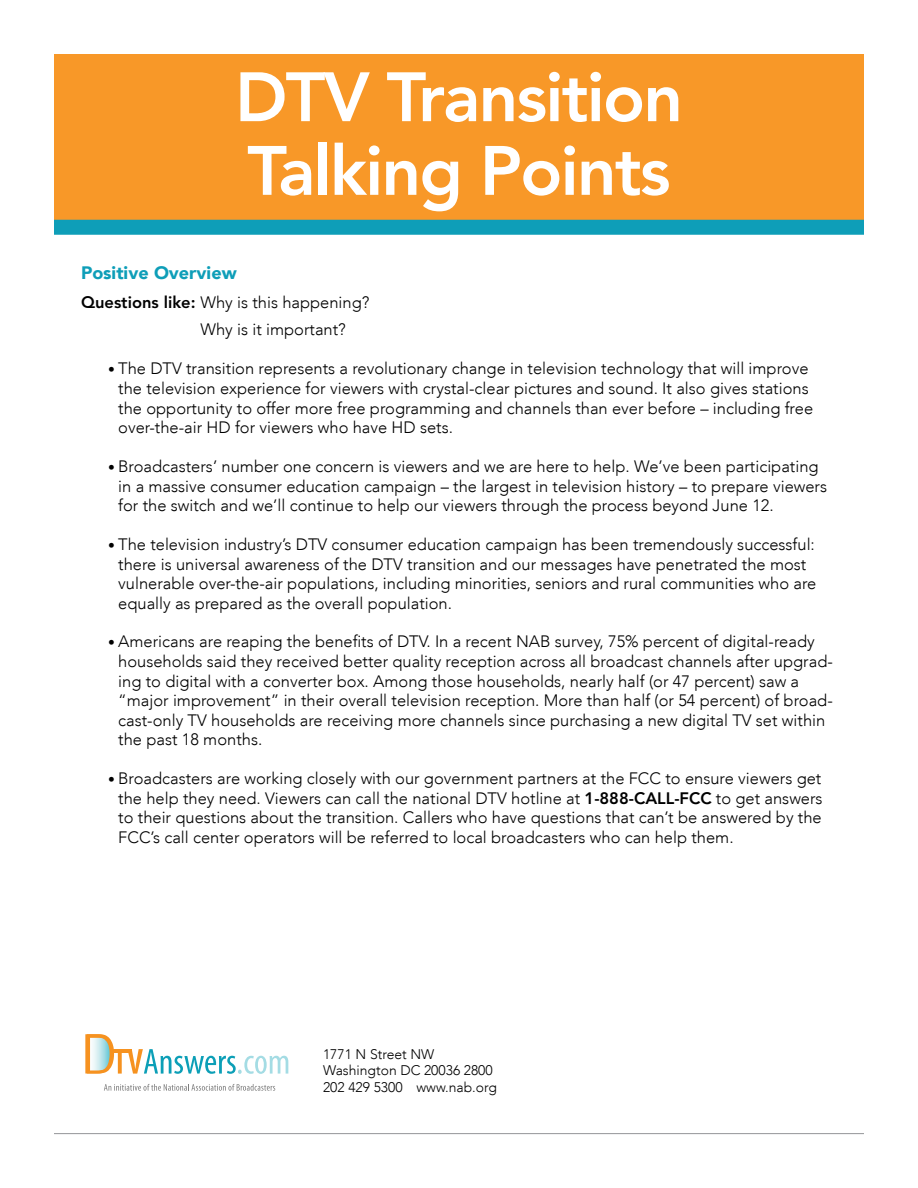
<style>
.page{position:relative;width:918px;height:1188px;background:#fff}
.page>*{position:absolute;margin:0;border:0;box-sizing:border-box;transform-origin:0 0}
.t1{font:800 69px/73.7px "Avenir LT Std";letter-spacing:-.025em;color:#fff}
.t2{font:900 18px "Avenir LT";color:#0e9eb8}
.t3{font:300 16.5px/19.5px "Avenir LT";color:#000}
.t4{font:300 13.95px/16.6px "Avenir LT";color:#000}
.s1{font-family:"Avenir LT Std";font-weight:800}
.s2{font-weight:400;font-size:13.5px}
</style>
<div class="page">
<div style="left:54px;top:54px;width:810px;height:174px;background:#f89828"></div>
<div style="left:54px;top:220px;width:810px;height:15px;background:#0e9eb8"></div>
<hr style="left:54px;top:1133px;width:810px;height:1px;background:#939598">
<svg style="left:104px;top:1084px;width:171px;height:7px"></svg>
<svg style="left:85px;top:1034px;width:203px;height:40px"></svg>
<hr style="left:112px;top:1049px;width:20px;height:4px;background:#f69220">
<h1 class="t1" style="left:235px;top:61px;width:449px">DTV Transition<br>Talking Points</h1>
<p class="t2" style="left:81px;top:262px;width:157px">Positive Overview</p>
<p class="t3" style="left:200px;top:289px;width:171px;line-height:27px;text-indent:-119px"><span class="s1">Questions like:</span> Why is this happening?<br>Why is it important?</p>
<p class="t3" style="left:118px;top:359px;width:696px;text-indent:-10px"><span class="s2">•</span> The DTV transition represents a revolutionary change in television technology that will improve the television experience for viewers with crystal-clear pictures and sound. It also gives stations the opportunity to offer more free programming and channels than ever before – including free over-the-air HD for viewers who have HD sets.</p>
<p class="t3" style="left:118px;top:457px;width:710px;text-indent:-10px"><span class="s2">•</span> Broadcasters’ number one concern is viewers and we are here to help. We’ve been participating in a massive consumer education campaign – the largest in television history – to prepare viewers for the switch and we’ll continue to help our viewers through the process beyond June 12.</p>
<p class="t3" style="left:118px;top:535px;width:700px;text-indent:-10px"><span class="s2">•</span> The television industry’s DTV consumer education campaign has been tremendously successful: there is universal awareness of the DTV transition and our messages have penetrated the most vulnerable over-the-air populations, including minorities, seniors and rural communities who are equally as prepared as the overall population.</p>
<p class="t3" style="left:118px;top:632px;width:716px;text-indent:-10px"><span class="s2">•</span> Americans are reaping the benefits of DTV. In a recent NAB survey, 75% percent of digital-ready households said they received better quality reception across all broadcast channels after upgrad&shy;ing to digital with a converter box. Among those households, nearly half (or 47 percent) saw a “major improvement” in their overall television reception. More than half (or 54 percent) of broad&shy;cast-only TV households are receiving more channels since purchasing a new digital TV set within the past 18 months.</p>
<p class="t3" style="left:118px;top:769px;width:706px;text-align:justify;text-indent:-10px"><span class="s2">•</span> Broadcasters are working closely with our government partners at the FCC to ensure viewers get the help they need. Viewers can call the national DTV hotline at <span class="s1">1-888-CALL-FCC</span> to get answers to their questions about the transition. Callers who have questions that can’t be answered by the FCC’s call center operators will be referred to local broadcasters who can help them.</p>
<p class="t4" style="left:323px;top:1046px;width:175px">1771 N Street NW<br>Washington DC 20036 2800<br>202 429 5300 www.nab.org</p>
</div>
